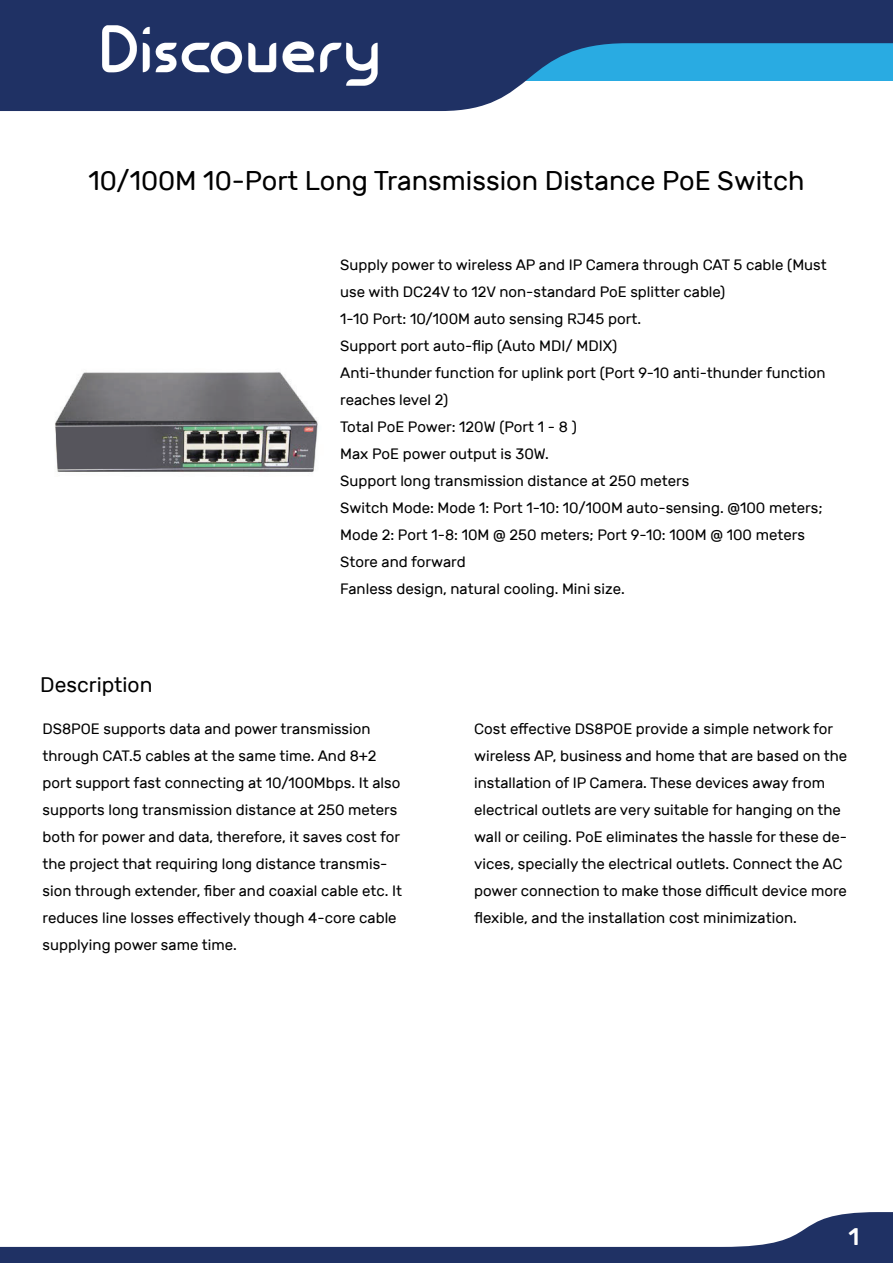
<style>
.page{position:relative;width:893px;height:1263px;background:#fff}
.page>*{position:absolute;margin:0;border:0;box-sizing:border-box;transform-origin:0 0}
.t1{font:27px "Rubik";color:#000}
.t2{font:500 24px "Rubik";color:#fff}
.t3{font:21px "Rubik";color:#000}
.t4{font:15px/27px "Rubik";color:#000}
</style>
<div class="page">
<img style="left:55px;top:372px;width:263px;height:101px">
<svg style="left:0;top:0;width:893px;height:111px;background:#40618d"></svg>
<svg style="left:0;top:1212px;width:893px;height:51px"></svg>
<img style="left:102px;top:25px;width:276px;height:60px">
<div style="left:56px;top:427px;width:105px;height:42px;background:#56555c"></div>
<h1 class="t1" style="left:89px;top:166px;width:717px">10/100M 10-Port Long Transmission Distance PoE Switch</h1>
<h3 class="t3" style="left:40px;top:673px;width:114px">Description</h3>
<p class="t4" style="left:340px;top:251px;width:488px">Supply power to wireless AP and IP Camera through CAT 5 cable (Must use with DC24V to 12V non-standard PoE splitter cable)<br>1-10 Port: 10/100M auto sensing RJ45 port.<br>Support port auto-flip (Auto MDI/ MDIX)<br>Anti-thunder function for uplink port (Port 9-10 anti-thunder function reaches level 2)<br>Total PoE Power: 120W (Port 1 - 8 )<br>Max PoE power output is 30W.<br>Support long transmission distance at 250 meters<br>Switch Mode: Mode 1: Port 1-10: 10/100M auto-sensing. @100 meters; Mode 2: Port 1-8: 10M @ 250 meters; Port 9-10: 100M @ 100 meters Store and forward<br>Fanless design, natural cooling. Mini size.</p>
<p class="t4" style="left:43px;top:716px;width:361px">DS8POE supports data and power transmission through CAT.5 cables at the same time. And 8+2 port support fast connecting at 10/100Mbps. It also supports long transmission distance at 250 meters both for power and data, therefore, it saves cost for the project that requiring long distance transmis&shy;sion through extender, fiber and coaxial cable etc. It reduces line losses effectively though 4-core cable supplying power same time.</p>
<p class="t4" style="left:474px;top:716px;width:375px">Cost effective DS8POE provide a simple network for wireless AP, business and home that are based on the installation of IP Camera. These devices away from electrical outlets are very suitable for hanging on the wall or ceiling. PoE eliminates the hassle for these de&shy;vices, specially the electrical outlets. Connect the AC power connection to make those difficult device more flexible, and the installation cost minimization.</p>
<h2 class="t2" style="left:848px;top:1223px;width:12px">1</h2>
</div>
